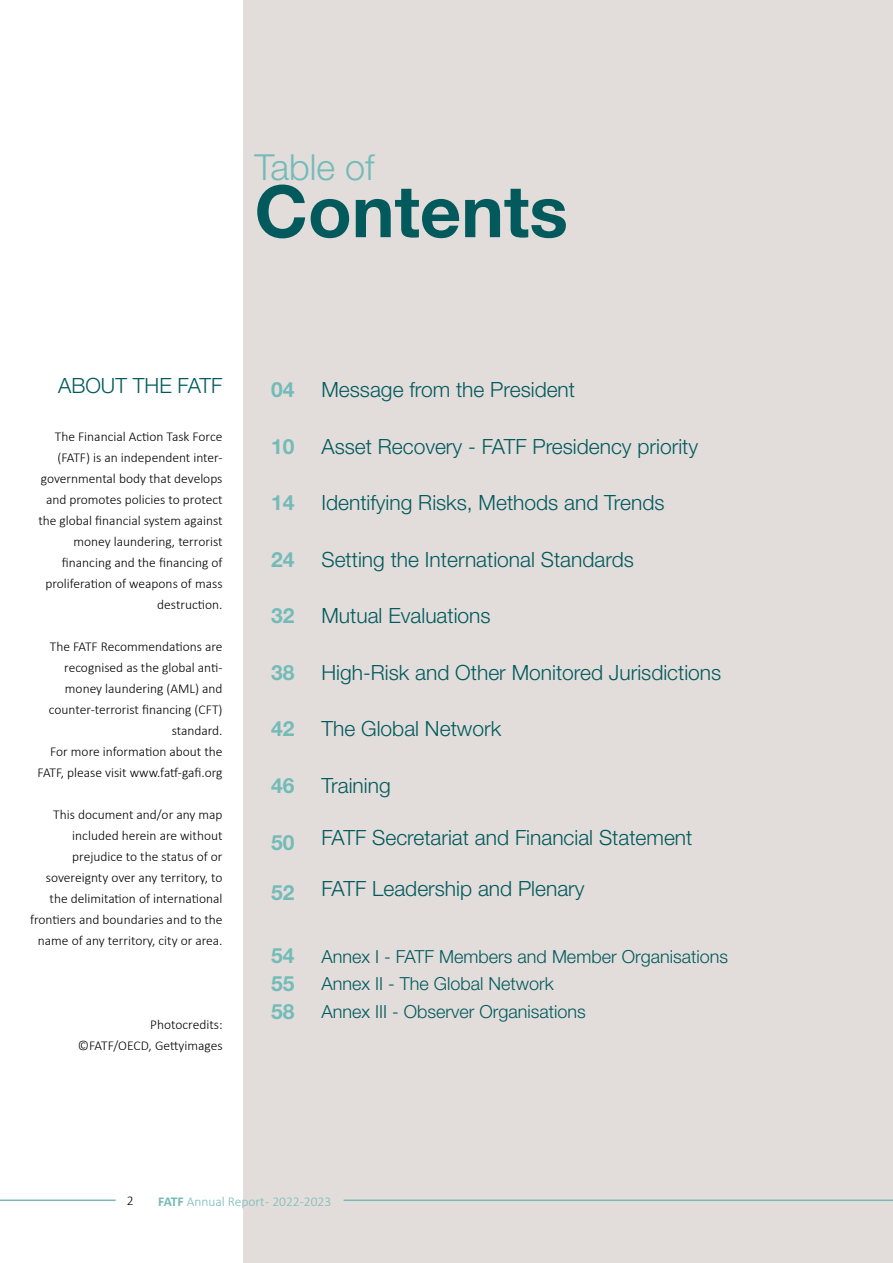
<style>
.page{position:relative;width:893px;height:1263px;background:#fff}
.page>*{position:absolute;margin:0;border:0;box-sizing:border-box;transform-origin:0 0}
.t1{font:700 72px "Helvetica Neue LT Pro";color:#025a5c}
.t2{font:300 36px "Helvetica Neue LT Pro";color:#74bbb8}
.t3{font:300 21px "Helvetica Neue LT Pro";color:#025a5c}
.t4{font:700 21px/28px "Helvetica Neue LT Pro";color:#74bbb8;text-align:justify}
.t5{font:300 18px/27.6px "Helvetica Neue LT Pro";color:#025a5c}
.t6{font:300 13.5px/21px "Calibri";color:#000;text-align:right}
.t7{font:300 13.5px "Calibri";color:#74bbb8}
.s1{font-weight:700}
</style>
<div class="page">
<div style="left:243px;top:0;width:650px;height:1263px;background:#e2dddb"></div>
<hr style="left:0;top:1199px;width:116px;height:2px;background:#74bbb8">
<hr style="left:344px;top:1199px;width:549px;height:2px;background:#74bbb8">
<h2 class="t2" style="left:255px;top:145px;width:122px">Table of</h2>
<h1 class="t1" style="left:255px;top:167px;width:315px">Contents</h1>
<h3 class="t3" style="left:58px;top:373px;width:166px">ABOUT THE FATF</h3>
<p class="t6" style="left:38px;top:426px;width:186px">The Financial Action Task Force (FATF) is an independent inter&shy;governmental body that develops and promotes policies to protect the global financial system against money laundering, terrorist financing and the financing of proliferation of weapons of mass destruction.</p>
<p class="t6" style="left:38px;top:636px;width:187px">The FATF Recommendations are recognised as the global anti&shy;money laundering (AML) and counter-terrorist financing (CFT) standard.<br>For more information about the<br>FATF, please visit www.fatf-gafi.org</p>
<p class="t6" style="left:30px;top:804px;width:194px">This document and/or any map included herein are without prejudice to the status of or sovereignty over any territory, to the delimitation of international frontiers and boundaries and to the name of any territory, city or area.</p>
<p class="t6" style="left:78px;top:1014px;width:146px">Photocredits: ©FATF/OECD, Gettyimages</p>
<h3 class="t4" style="left:271px;top:375px;width:25px">04</h3>
<h3 class="t3" style="left:321px;top:377px;width:255px">Message from the President</h3>
<h3 class="t4" style="left:271px;top:432px;width:25px">10</h3>
<h3 class="t3" style="left:321px;top:433px;width:378px">Asset Recovery - FATF Presidency priority</h3>
<h3 class="t4" style="left:271px;top:488px;width:25px">14</h3>
<h3 class="t3" style="left:321px;top:490px;width:345px">Identifying Risks, Methods and Trends</h3>
<h3 class="t4" style="left:271px;top:545px;width:25px">24</h3>
<h3 class="t4" style="left:271px;top:601px;width:25px">32</h3>
<h3 class="t3" style="left:321px;top:546px;width:314px">Setting the International Standards</h3>
<h3 class="t3" style="left:321px;top:603px;width:171px">Mutual Evaluations</h3>
<h3 class="t4" style="left:271px;top:658px;width:25px">38</h3>
<h3 class="t4" style="left:271px;top:714px;width:25px">42</h3>
<h3 class="t3" style="left:321px;top:660px;width:401px">High-Risk and Other Monitored Jurisdictions</h3>
<h3 class="t3" style="left:321px;top:716px;width:181px">The Global Network</h3>
<h3 class="t4" style="left:271px;top:771px;width:25px">46</h3>
<h3 class="t3" style="left:321px;top:773px;width:71px">Training</h3>
<h3 class="t4" style="left:271px;top:827px;width:25px">50</h3>
<h3 class="t3" style="left:321px;top:825px;width:372px">FATF Secretariat and Financial Statement</h3>
<h3 class="t4" style="left:271px;top:878px;width:25px">52</h3>
<h3 class="t3" style="left:321px;top:876px;width:265px">FATF Leadership and Plenary</h3>
<h3 class="t4" style="left:271px;top:941px;width:25px">54<br>55<br>58</h3>
<h3 class="t5" style="left:321px;top:942px;width:408px">Annex I - FATF Members and Member Organisations<br>Annex II - The Global Network<br>Annex III - Observer Organisations</h3>
<p class="t6" style="left:127px;top:1190px;width:8px">2</p>
<p class="t7" style="left:158px;top:1193px;width:174px"><span class="s1">FATF</span> Annual Report - 2022-2023</p>
</div>
